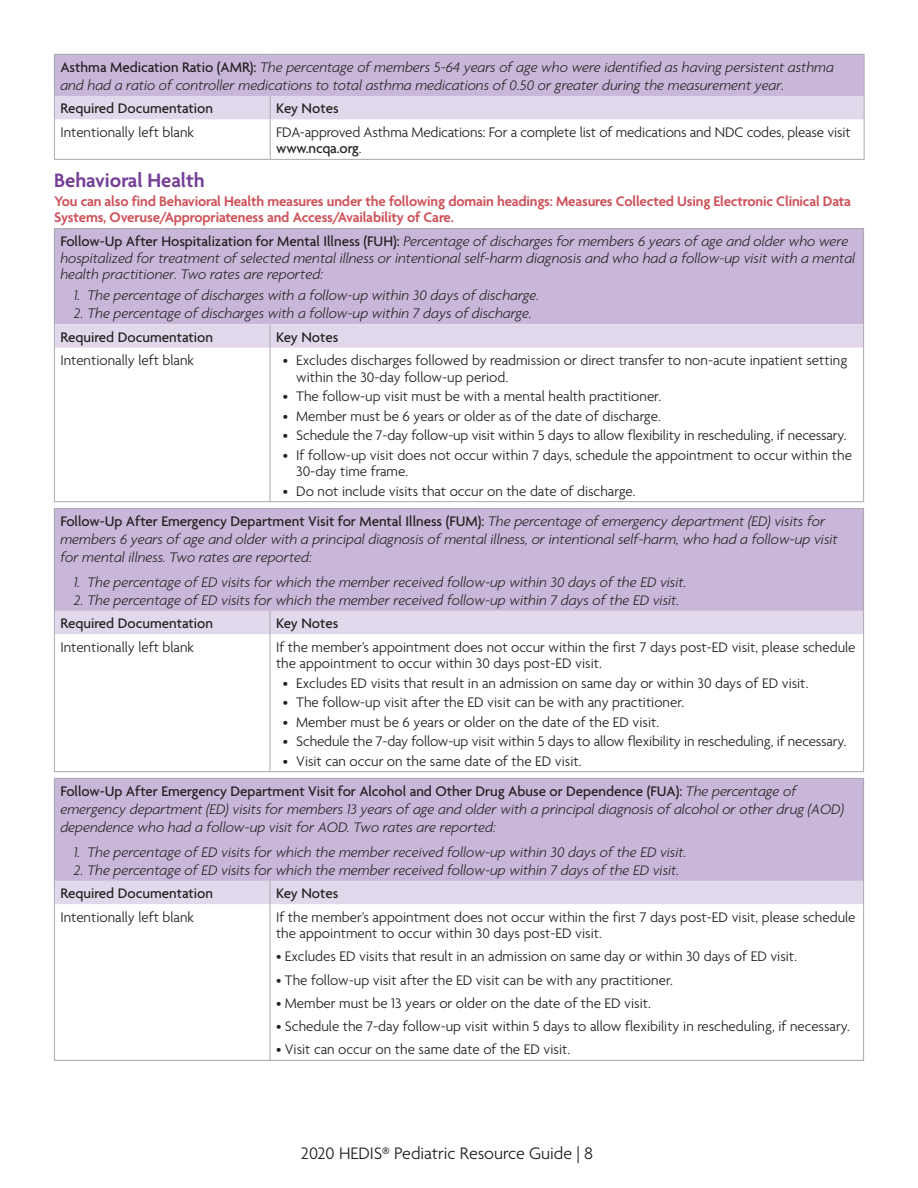
<style>
.page{position:relative;width:918px;height:1188px;background:#fff}
.page>*{position:absolute;margin:0;border:0;box-sizing:border-box;transform-origin:0 0}
.t1{font:600 21px "Agenda";color:#753e98}
.t2{font:300 18px "Agenda";color:#231f20}
.t3{font:300 15px/16.5px "Agenda";color:#231f20}
.t4{font:italic 300 15px/18px "Agenda";color:#231f20}
.t5{font:600 15px/16.5px "Agenda";letter-spacing:-.01em;color:#cf5159}
.t6{font:500 15px "Agenda";color:#231f20}
.s1{font-weight:500;font-style:normal}
.s2{font-weight:500}
</style>
<div class="page">
<div style="left:54px;top:54px;width:810px;height:42px;background:#c8b7d9"></div>
<hr style="left:270px;top:119px;width:1px;height:40px;background:#a8a9ad">
<hr style="left:54px;top:54px;width:216px;height:1px;background:#a8a9ad">
<hr style="left:270px;top:54px;width:595px;height:1px;background:#a8a9ad">
<hr style="left:54px;top:55px;width:1px;height:41px;background:#a8a9ad">
<hr style="left:864px;top:55px;width:1px;height:41px;background:#a8a9ad">
<div style="left:54px;top:96px;width:811px;height:23px;background:#e1d9eb"></div>
<hr style="left:54px;top:119px;width:1px;height:40px;background:#a8a9ad">
<hr style="left:864px;top:119px;width:1px;height:40px;background:#a8a9ad">
<hr style="left:54px;top:159px;width:216px;height:1px;background:#a8a9ad">
<hr style="left:270px;top:159px;width:595px;height:1px;background:#a8a9ad">
<div style="left:54px;top:229px;width:810px;height:95px;background:#c8b7d9"></div>
<hr style="left:270px;top:348px;width:1px;height:153px;background:#a8a9ad">
<hr style="left:54px;top:228px;width:216px;height:1px;background:#a8a9ad">
<hr style="left:54px;top:229px;width:1px;height:95px;background:#a8a9ad">
<hr style="left:270px;top:228px;width:594px;height:1px;background:#a8a9ad">
<hr style="left:863px;top:229px;width:1px;height:95px;background:#a8a9ad">
<div style="left:54px;top:324px;width:810px;height:24px;background:#e1d9eb"></div>
<hr style="left:54px;top:348px;width:1px;height:153px;background:#a8a9ad">
<hr style="left:863px;top:348px;width:1px;height:153px;background:#a8a9ad">
<hr style="left:54px;top:501px;width:216px;height:1px;background:#a8a9ad">
<hr style="left:270px;top:501px;width:594px;height:1px;background:#a8a9ad">
<div style="left:54px;top:508px;width:810px;height:103px;background:#c8b7d9"></div>
<hr style="left:270px;top:634px;width:1px;height:137px;background:#a8a9ad">
<hr style="left:54px;top:508px;width:216px;height:1px;background:#a8a9ad">
<hr style="left:54px;top:509px;width:1px;height:102px;background:#a8a9ad">
<hr style="left:270px;top:508px;width:594px;height:1px;background:#a8a9ad">
<hr style="left:863px;top:509px;width:1px;height:102px;background:#a8a9ad">
<hr style="left:54px;top:634px;width:1px;height:137px;background:#a8a9ad">
<hr style="left:863px;top:634px;width:1px;height:137px;background:#a8a9ad">
<hr style="left:54px;top:771px;width:216px;height:1px;background:#a8a9ad">
<hr style="left:270px;top:771px;width:594px;height:1px;background:#a8a9ad">
<div style="left:54px;top:611px;width:810px;height:23px;background:#e1d9eb"></div>
<div style="left:54px;top:778px;width:810px;height:103px;background:#c8b7d9"></div>
<hr style="left:270px;top:904px;width:1px;height:156px;background:#a8a9ad">
<hr style="left:54px;top:778px;width:216px;height:1px;background:#a8a9ad">
<hr style="left:54px;top:779px;width:1px;height:102px;background:#a8a9ad">
<hr style="left:270px;top:778px;width:594px;height:1px;background:#a8a9ad">
<hr style="left:863px;top:779px;width:1px;height:102px;background:#a8a9ad">
<hr style="left:54px;top:904px;width:1px;height:156px;background:#a8a9ad">
<hr style="left:863px;top:904px;width:1px;height:156px;background:#a8a9ad">
<hr style="left:54px;top:1060px;width:216px;height:1px;background:#a8a9ad">
<hr style="left:270px;top:1060px;width:594px;height:1px;background:#a8a9ad">
<div style="left:54px;top:881px;width:810px;height:23px;background:#e1d9eb"></div>
<p class="t4" style="left:60px;top:58px;width:775px"><span class="s1">Asthma Medication Ratio (AMR):</span> The percentage of members 5-64 years of age who were identified as having persistent asthma and had a ratio of controller medications to total asthma medications of 0.50 or greater during the measurement year.</p>
<p class="t6" style="left:60px;top:99px;width:154px">Required Documentation</p>
<p class="t6" style="left:276px;top:99px;width:64px">Key Notes</p>
<p class="t3" style="left:60px;top:124px;width:135px">Intentionally left blank</p>
<p class="t3" style="left:276px;top:124px;width:576px">FDA-approved Asthma Medications: For a complete list of medications and NDC codes, please visit <span class="s2">www.ncqa.org</span>.</p>
<h3 class="t1" style="left:54px;top:167px;width:152px">Behavioral Health</h3>
<p class="t5" style="left:54px;top:192px;width:799px">You can also find Behavioral Health measures under the following domain headings: Measures Collected Using Electronic Clinical Data<br>Systems, Overuse/Appropriateness and Access/Availability of Care.</p>
<p class="t4" style="left:60px;top:233px;width:796px;line-height:16.5px"><span class="s1">Follow-Up After Hospitalization for Mental Illness (FUH):</span> Percentage of discharges for members 6 years of age and older who were hospitalized for treatment of selected mental illness or intentional self-harm diagnosis and who had a follow-up visit with a mental health practitioner. Two rates are reported:</p>
<p class="t4" style="left:74px;top:286px;width:467px">1. The percentage of discharges with a follow-up within 30 days of discharge.</p>
<p class="t4" style="left:74px;top:304px;width:460px">2. The percentage of discharges with a follow-up within 7 days of discharge.</p>
<p class="t6" style="left:60px;top:328px;width:154px">Required Documentation</p>
<p class="t6" style="left:276px;top:328px;width:64px">Key Notes</p>
<p class="t3" style="left:60px;top:352px;width:135px">Intentionally left blank</p>
<p class="t3" style="left:296px;top:352px;width:553px;text-indent:-14px">• Excludes discharges followed by readmission or direct transfer to non-acute inpatient setting within the 30-day follow-up period.</p>
<p class="t3" style="left:283px;top:388px;width:380px">• The follow-up visit must be with a mental health practitioner.</p>
<p class="t3" style="left:283px;top:407px;width:380px">• Member must be 6 years or older as of the date of discharge.</p>
<p class="t3" style="left:283px;top:427px;width:565px">• Schedule the 7-day follow-up visit within 5 days to allow flexibility in rescheduling, if necessary.</p>
<p class="t3" style="left:296px;top:446px;width:557px;text-indent:-14px">• If follow-up visit does not occur within 7 days, schedule the appointment to occur within the<br>30-day time frame.</p>
<p class="t3" style="left:283px;top:482px;width:354px">• Do not include visits that occur on the date of discharge.</p>
<p class="t4" style="left:60px;top:512px;width:779px"><span class="s1">Follow-Up After Emergency Department Visit for Mental Illness (FUM):</span> The percentage of emergency department (ED) visits for members 6 years of age and older with a principal diagnosis of mental illness, or intentional self-harm, who had a follow-up visit for mental illness. Two rates are reported:</p>
<p class="t4" style="left:74px;top:573px;width:614px">1. The percentage of ED visits for which the member received follow-up within 30 days of the ED visit.</p>
<p class="t4" style="left:74px;top:591px;width:607px">2. The percentage of ED visits for which the member received follow-up within 7 days of the ED visit.</p>
<p class="t6" style="left:60px;top:614px;width:154px">Required Documentation</p>
<p class="t6" style="left:276px;top:614px;width:64px">Key Notes</p>
<p class="t3" style="left:60px;top:638px;width:135px">Intentionally left blank</p>
<p class="t3" style="left:276px;top:638px;width:581px">If the member’s appointment does not occur within the first 7 days post-ED visit, please schedule the appointment to occur within 30 days post-ED visit.</p>
<p class="t3" style="left:283px;top:674px;width:527px">• Excludes ED visits that result in an admission on same day or within 30 days of ED visit.</p>
<p class="t3" style="left:283px;top:694px;width:403px">• The follow-up visit after the ED visit can be with any practitioner.</p>
<p class="t3" style="left:283px;top:713px;width:378px">• Member must be 6 years or older on the date of the ED visit.</p>
<p class="t3" style="left:283px;top:733px;width:565px">• Schedule the 7-day follow-up visit within 5 days to allow flexibility in rescheduling, if necessary.</p>
<p class="t3" style="left:283px;top:752px;width:300px">• Visit can occur on the same date of the ED visit.</p>
<p class="t4" style="left:60px;top:782px;width:785px"><span class="s1">Follow-Up After Emergency Department Visit for Alcohol and Other Drug Abuse or Dependence (FUA):</span> The percentage of emergency department (ED) visits for members 13 years of age and older with a principal diagnosis of alcohol or other drug (AOD) dependence who had a follow-up visit for AOD. Two rates are reported:</p>
<p class="t4" style="left:74px;top:843px;width:614px">1. The percentage of ED visits for which the member received follow-up within 30 days of the ED visit.</p>
<p class="t4" style="left:74px;top:861px;width:607px">2. The percentage of ED visits for which the member received follow-up within 7 days of the ED visit.</p>
<p class="t6" style="left:60px;top:884px;width:154px">Required Documentation</p>
<p class="t6" style="left:276px;top:884px;width:64px">Key Notes</p>
<p class="t3" style="left:60px;top:908px;width:135px">Intentionally left blank</p>
<p class="t3" style="left:276px;top:908px;width:581px">If the member’s appointment does not occur within the first 7 days post-ED visit, please schedule the appointment to occur within 30 days post-ED visit.</p>
<p class="t3" style="left:276px;top:948px;width:523px">• Excludes ED visits that result in an admission on same day or within 30 days of ED visit.</p>
<p class="t3" style="left:276px;top:971px;width:398px">• The follow-up visit after the ED visit can be with any practitioner.</p>
<p class="t3" style="left:276px;top:995px;width:377px">• Member must be 13 years or older on the date of the ED visit.</p>
<p class="t3" style="left:276px;top:1018px;width:575px">• Schedule the 7-day follow-up visit within 5 days to allow flexibility in rescheduling, if necessary.</p>
<p class="t3" style="left:276px;top:1041px;width:296px">• Visit can occur on the same date of the ED visit.</p>
<p class="t2" style="left:301px;top:1142px;width:294px">2020 HEDIS® Pediatric Resource Guide | 8</p>
</div>
